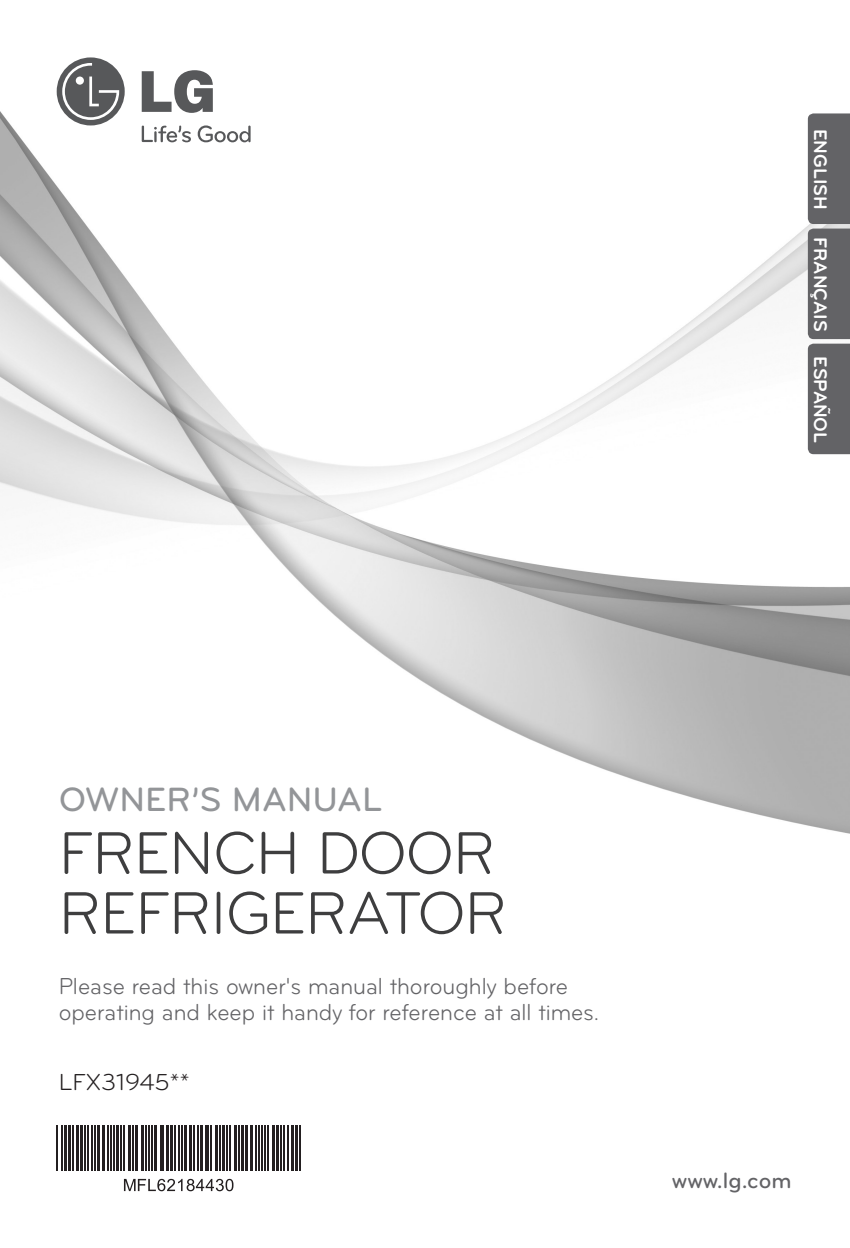
<style>
.page{position:relative;width:850px;height:1248px;background:#fff}
.page>*{position:absolute;margin:0;border:0;box-sizing:border-box;transform-origin:0 0}
.t1{font:62px/60px "Bryant LG";letter-spacing:-.015em;color:#3e3e3f}
.t2{font:500 35px "Bryant LG";color:#939598}
.t3{font:24px/26px "Bryant LG";color:#636366;scale:.95 1}
.t4{font:24px "Bryant LG";color:#231f20}
.t5{font:500 23px "Bryant LG";color:#636366}
.t6{font:700 19px "Bryant LG";color:#fff}
</style>
<div class="page">
<img style="left:0;top:71px;width:850px;height:1079px">
<svg style="left:142px;top:126px;width:49px;height:16px"></svg>
<svg style="left:198px;top:125px;width:53px;height:17px"></svg>
<svg style="left:142px;top:70px;width:71px;height:43px"></svg>
<div style="left:57px;top:57px;width:68px;height:68px;background:#57585a;border-radius:50%"></div>
<svg style="left:62px;top:63px;width:57px;height:57px"></svg>
<div style="left:808px;top:113px;width:42px;height:341px;background:#636366"></div>
<hr style="left:57px;top:1125px;width:1px;height:45px;background:#231f20">
<hr style="left:61px;top:1125px;width:2px;height:45px;background:#231f20">
<hr style="left:64px;top:1125px;width:3px;height:45px;background:#231f20">
<hr style="left:68px;top:1125px;width:3px;height:45px;background:#231f20">
<hr style="left:73px;top:1125px;width:1px;height:45px;background:#231f20">
<hr style="left:76px;top:1125px;width:2px;height:45px;background:#231f20">
<hr style="left:80px;top:1125px;width:3px;height:45px;background:#231f20">
<hr style="left:84px;top:1125px;width:2px;height:45px;background:#231f20">
<hr style="left:87px;top:1125px;width:2px;height:45px;background:#231f20">
<hr style="left:92px;top:1125px;width:1px;height:45px;background:#231f20">
<hr style="left:94px;top:1125px;width:2px;height:45px;background:#231f20">
<hr style="left:97px;top:1125px;width:3px;height:45px;background:#231f20">
<hr style="left:102px;top:1125px;width:3px;height:45px;background:#231f20">
<hr style="left:108px;top:1125px;width:1px;height:45px;background:#231f20">
<hr style="left:110px;top:1125px;width:2px;height:45px;background:#231f20">
<hr style="left:113px;top:1125px;width:2px;height:45px;background:#231f20">
<hr style="left:116px;top:1125px;width:3px;height:45px;background:#231f20">
<hr style="left:121px;top:1125px;width:1px;height:45px;background:#231f20">
<hr style="left:124px;top:1125px;width:1px;height:45px;background:#231f20">
<hr style="left:128px;top:1125px;width:3px;height:45px;background:#231f20">
<hr style="left:132px;top:1125px;width:2px;height:45px;background:#231f20">
<hr style="left:135px;top:1125px;width:3px;height:45px;background:#231f20">
<hr style="left:141px;top:1125px;width:3px;height:45px;background:#231f20">
<hr style="left:145px;top:1125px;width:2px;height:45px;background:#231f20">
<hr style="left:148px;top:1125px;width:2px;height:45px;background:#231f20">
<hr style="left:151px;top:1125px;width:2px;height:45px;background:#231f20">
<hr style="left:154px;top:1125px;width:3px;height:45px;background:#231f20">
<hr style="left:160px;top:1125px;width:1px;height:45px;background:#231f20">
<hr style="left:163px;top:1125px;width:1px;height:45px;background:#231f20">
<hr style="left:166px;top:1125px;width:3px;height:45px;background:#231f20">
<hr style="left:170px;top:1125px;width:3px;height:45px;background:#231f20">
<hr style="left:174px;top:1125px;width:2px;height:45px;background:#231f20">
<hr style="left:179px;top:1125px;width:1px;height:45px;background:#231f20">
<hr style="left:182px;top:1125px;width:1px;height:45px;background:#231f20">
<hr style="left:185px;top:1125px;width:2px;height:45px;background:#231f20">
<hr style="left:189px;top:1125px;width:3px;height:45px;background:#231f20">
<hr style="left:193px;top:1125px;width:2px;height:45px;background:#231f20">
<hr style="left:198px;top:1125px;width:1px;height:45px;background:#231f20">
<hr style="left:201px;top:1125px;width:2px;height:45px;background:#231f20">
<hr style="left:205px;top:1125px;width:1px;height:45px;background:#231f20">
<hr style="left:208px;top:1125px;width:1px;height:45px;background:#231f20">
<hr style="left:211px;top:1125px;width:1px;height:45px;background:#231f20">
<hr style="left:215px;top:1125px;width:3px;height:45px;background:#231f20">
<hr style="left:219px;top:1125px;width:2px;height:45px;background:#231f20">
<hr style="left:222px;top:1125px;width:3px;height:45px;background:#231f20">
<hr style="left:227px;top:1125px;width:1px;height:45px;background:#231f20">
<hr style="left:230px;top:1125px;width:1px;height:45px;background:#231f20">
<hr style="left:234px;top:1125px;width:3px;height:45px;background:#231f20">
<hr style="left:238px;top:1125px;width:2px;height:45px;background:#231f20">
<hr style="left:241px;top:1125px;width:3px;height:45px;background:#231f20">
<hr style="left:246px;top:1125px;width:2px;height:45px;background:#231f20">
<hr style="left:250px;top:1125px;width:3px;height:45px;background:#231f20">
<hr style="left:256px;top:1125px;width:1px;height:45px;background:#231f20">
<hr style="left:259px;top:1125px;width:1px;height:45px;background:#231f20">
<hr style="left:262px;top:1125px;width:1px;height:45px;background:#231f20">
<hr style="left:264px;top:1125px;width:2px;height:45px;background:#231f20">
<hr style="left:267px;top:1125px;width:2px;height:45px;background:#231f20">
<hr style="left:272px;top:1125px;width:3px;height:45px;background:#231f20">
<hr style="left:276px;top:1125px;width:3px;height:45px;background:#231f20">
<hr style="left:280px;top:1125px;width:2px;height:45px;background:#231f20">
<hr style="left:283px;top:1125px;width:2px;height:45px;background:#231f20">
<hr style="left:288px;top:1125px;width:1px;height:45px;background:#231f20">
<hr style="left:291px;top:1125px;width:2px;height:45px;background:#231f20">
<hr style="left:295px;top:1125px;width:3px;height:45px;background:#231f20">
<hr style="left:299px;top:1125px;width:2px;height:45px;background:#231f20">
<svg style="left:124px;top:1179px;width:109px;height:12px"></svg>
<p class="t6" style="left:827px;top:129px;width:82px;rotate:90deg">ENGLISH</p>
<p class="t6" style="left:827px;top:237px;width:96px;rotate:90deg">FRANÇAIS</p>
<p class="t6" style="left:827px;top:356px;width:88px;rotate:90deg">ESPAÑOL</p>
<h2 class="t2" style="left:59px;top:787px;width:325px">OWNER’S MANUAL</h2>
<h1 class="t1" style="left:59px;top:829px;width:450px">FRENCH DOOR<br>REFRIGERATOR</h1>
<p class="t3" style="left:59px;top:975px;width:571px">Please read this owner's manual thoroughly before operating and keep it handy for reference at all times.</p>
<p class="t4" style="left:59px;top:1074px;width:132px">LFX31945**</p>
<p class="t5" style="left:672px;top:1172px;width:121px">www.lg.com</p>
</div>
